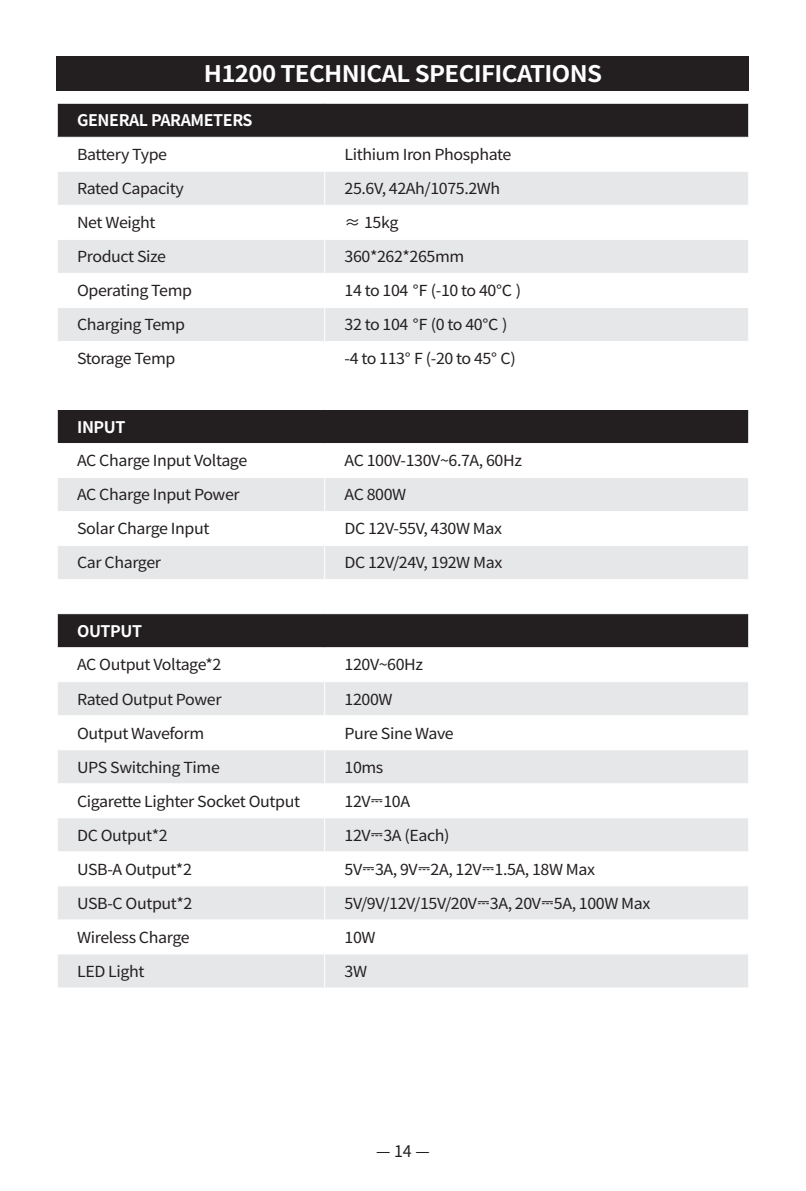
<style>
.page{position:relative;width:806px;height:1191px;background:#fff}
.page>*{position:absolute;margin:0;border:0;box-sizing:border-box;transform-origin:0 0}
.t1{font:700 22.8px "Source Han Sans CN";letter-spacing:-.025em;color:#fff;scale:1.05 1}
.t2{font:700 16px "Source Han Sans CN";letter-spacing:-.025em;color:#fff}
.t3{font:16px "Source Han Sans CN";color:#231f20}
.t4{font:15.2px "Source Han Sans CN";letter-spacing:-.025em;color:#231f20;scale:1.05 1}
</style>
<div class="page">
<div style="left:57px;top:57px;width:691px;height:34px;background:#231f20"></div>
<div style="left:58px;top:104px;width:689px;height:33px;background:#231f20"></div>
<div style="left:58px;top:172px;width:689px;height:33px;background:#e6e7e9"></div>
<div style="left:58px;top:240px;width:689px;height:611px;background:#e6e7e9"></div>
<svg style="left:58px;top:274px;width:689px;height:543px"></svg>
<svg style="left:58px;top:886px;width:689px;height:101px;fill:#e6e7e9"></svg>
<hr style="left:324px;top:172px;width:1px;height:33px;background:#fff">
<hr style="left:324px;top:240px;width:1px;height:33px;background:#fff">
<hr style="left:57px;top:273px;width:267px;height:1px;background:#fff">
<hr style="left:324px;top:273px;width:424px;height:1px;background:#fff">
<hr style="left:324px;top:274px;width:1px;height:33px;background:#fff">
<hr style="left:57px;top:307px;width:267px;height:1px;background:#fff">
<hr style="left:324px;top:307px;width:424px;height:1px;background:#fff">
<hr style="left:324px;top:308px;width:1px;height:33px;background:#fff">
<hr style="left:57px;top:341px;width:267px;height:1px;background:#fff">
<hr style="left:324px;top:341px;width:424px;height:1px;background:#fff">
<hr style="left:324px;top:342px;width:1px;height:33px;background:#fff">
<hr style="left:57px;top:375px;width:267px;height:1px;background:#fff">
<hr style="left:324px;top:375px;width:424px;height:1px;background:#fff">
<hr style="left:324px;top:376px;width:1px;height:33px;background:#fff">
<hr style="left:57px;top:409px;width:267px;height:1px;background:#fff">
<hr style="left:324px;top:409px;width:424px;height:1px;background:#fff">
<hr style="left:57px;top:443px;width:267px;height:1px;background:#fff">
<hr style="left:324px;top:443px;width:424px;height:1px;background:#fff">
<hr style="left:324px;top:444px;width:1px;height:33px;background:#fff">
<hr style="left:57px;top:477px;width:267px;height:1px;background:#fff">
<hr style="left:324px;top:477px;width:424px;height:1px;background:#fff">
<hr style="left:324px;top:478px;width:1px;height:33px;background:#fff">
<hr style="left:57px;top:511px;width:267px;height:1px;background:#fff">
<hr style="left:324px;top:511px;width:424px;height:1px;background:#fff">
<hr style="left:324px;top:512px;width:1px;height:33px;background:#fff">
<hr style="left:57px;top:545px;width:267px;height:1px;background:#fff">
<hr style="left:324px;top:545px;width:424px;height:1px;background:#fff">
<hr style="left:324px;top:546px;width:1px;height:33px;background:#fff">
<hr style="left:57px;top:579px;width:267px;height:1px;background:#fff">
<hr style="left:324px;top:579px;width:424px;height:1px;background:#fff">
<hr style="left:324px;top:580px;width:1px;height:33px;background:#fff">
<hr style="left:57px;top:613px;width:267px;height:1px;background:#fff">
<hr style="left:324px;top:613px;width:424px;height:1px;background:#fff">
<hr style="left:57px;top:647px;width:267px;height:1px;background:#fff">
<hr style="left:324px;top:647px;width:424px;height:1px;background:#fff">
<hr style="left:324px;top:648px;width:1px;height:33px;background:#fff">
<hr style="left:57px;top:681px;width:267px;height:1px;background:#fff">
<hr style="left:324px;top:681px;width:424px;height:1px;background:#fff">
<hr style="left:324px;top:682px;width:1px;height:33px;background:#fff">
<hr style="left:57px;top:715px;width:267px;height:1px;background:#fff">
<hr style="left:324px;top:715px;width:424px;height:1px;background:#fff">
<hr style="left:324px;top:716px;width:1px;height:33px;background:#fff">
<hr style="left:57px;top:749px;width:267px;height:1px;background:#fff">
<hr style="left:324px;top:749px;width:424px;height:1px;background:#fff">
<hr style="left:324px;top:750px;width:1px;height:33px;background:#fff">
<hr style="left:57px;top:783px;width:267px;height:1px;background:#fff">
<hr style="left:324px;top:783px;width:424px;height:1px;background:#fff">
<hr style="left:324px;top:784px;width:1px;height:33px;background:#fff">
<hr style="left:57px;top:817px;width:267px;height:1px;background:#fff">
<hr style="left:324px;top:817px;width:424px;height:1px;background:#fff">
<hr style="left:324px;top:818px;width:1px;height:33px;background:#fff">
<hr style="left:324px;top:886px;width:1px;height:33px;background:#fff">
<hr style="left:57px;top:919px;width:267px;height:1px;background:#fff">
<hr style="left:324px;top:919px;width:424px;height:1px;background:#fff">
<hr style="left:324px;top:920px;width:1px;height:33px;background:#fff">
<hr style="left:57px;top:953px;width:267px;height:1px;background:#fff">
<hr style="left:324px;top:953px;width:424px;height:1px;background:#fff">
<hr style="left:324px;top:954px;width:1px;height:33px;background:#fff">
<h1 class="t1" style="left:204px;top:61px;width:380px">H1200 TECHNICAL SPECIFICATIONS</h1>
<p class="t2" style="left:77px;top:111px;width:177px">GENERAL PARAMETERS</p>
<p class="t4" style="left:77px;top:146px;width:87px">Battery Type</p>
<p class="t4" style="left:344px;top:146px;width:160px">Lithium Iron Phosphate</p>
<p class="t4" style="left:77px;top:180px;width:103px">Rated Capacity</p>
<p class="t4" style="left:344px;top:180px;width:150px">25.6V, 42Ah/1075.2Wh</p>
<p class="t4" style="left:77px;top:214px;width:76px">Net Weight</p>
<p class="t4" style="left:344px;top:214px;width:53px">≈ 15kg</p>
<p class="t4" style="left:77px;top:248px;width:86px">Product Size</p>
<p class="t4" style="left:344px;top:248px;width:115px">360*262*265mm</p>
<p class="t4" style="left:77px;top:282px;width:111px">Operating Temp</p>
<p class="t4" style="left:344px;top:282px;width:169px">14 to 104 ℉ (-10 to 40℃ )</p>
<p class="t4" style="left:77px;top:316px;width:104px">Charging Temp</p>
<p class="t4" style="left:344px;top:316px;width:157px">32 to 104 ℉ (0 to 40℃ )</p>
<p class="t4" style="left:77px;top:350px;width:95px">Storage Temp</p>
<p class="t4" style="left:344px;top:350px;width:164px">-4 to 113° F (-20 to 45° C)</p>
<p class="t2" style="left:77px;top:418px;width:50px">INPUT</p>
<p class="t4" style="left:77px;top:452px;width:163px">AC Charge Input Voltage</p>
<p class="t4" style="left:344px;top:452px;width:170px">AC 100V-130V~6.7A, 60Hz</p>
<p class="t4" style="left:77px;top:486px;width:156px">AC Charge Input Power</p>
<p class="t4" style="left:344px;top:486px;width:60px">AC 800W</p>
<p class="t4" style="left:77px;top:520px;width:127px">Solar Charge Input</p>
<p class="t4" style="left:344px;top:520px;width:151px">DC 12V-55V, 430W Max</p>
<p class="t4" style="left:77px;top:554px;width:81px">Car Charger</p>
<p class="t4" style="left:344px;top:554px;width:152px">DC 12V/24V, 192W Max</p>
<p class="t2" style="left:77px;top:622px;width:66px">OUTPUT</p>
<p class="t4" style="left:77px;top:656px;width:139px">AC Output Voltage*2</p>
<p class="t4" style="left:344px;top:656px;width:76px">120V~60Hz</p>
<p class="t4" style="left:77px;top:690px;width:139px">Rated Output Power</p>
<p class="t4" style="left:344px;top:690px;width:47px">1200W</p>
<p class="t4" style="left:77px;top:724px;width:122px">Output Waveform</p>
<p class="t4" style="left:344px;top:724px;width:105px">Pure Sine Wave</p>
<p class="t4" style="left:77px;top:758px;width:137px">UPS Switching Time</p>
<p class="t4" style="left:344px;top:758px;width:39px">10ms</p>
<p class="t4" style="left:77px;top:792px;width:214px">Cigarette Lighter Socket Output</p>
<p class="t4" style="left:344px;top:792px;width:64px">12V⎓10A</p>
<p class="t4" style="left:77px;top:826px;width:88px">DC Output*2</p>
<p class="t4" style="left:344px;top:826px;width:101px">12V⎓3A (Each)</p>
<p class="t4" style="left:77px;top:860px;width:111px">USB-A Output*2</p>
<p class="t4" style="left:344px;top:860px;width:240px">5V⎓3A, 9V⎓2A, 12V⎓1.5A, 18W Max</p>
<p class="t4" style="left:77px;top:894px;width:111px">USB-C Output*2</p>
<p class="t4" style="left:344px;top:894px;width:293px">5V/9V/12V/15V/20V⎓3A, 20V⎓5A, 100W Max</p>
<p class="t4" style="left:77px;top:928px;width:108px">Wireless Charge</p>
<p class="t4" style="left:344px;top:928px;width:31px">10W</p>
<p class="t4" style="left:77px;top:962px;width:66px">LED Light</p>
<p class="t4" style="left:344px;top:962px;width:23px">3W</p>
<p class="t3" style="left:376px;top:1142px;width:55px">— 14 —</p>
</div>
